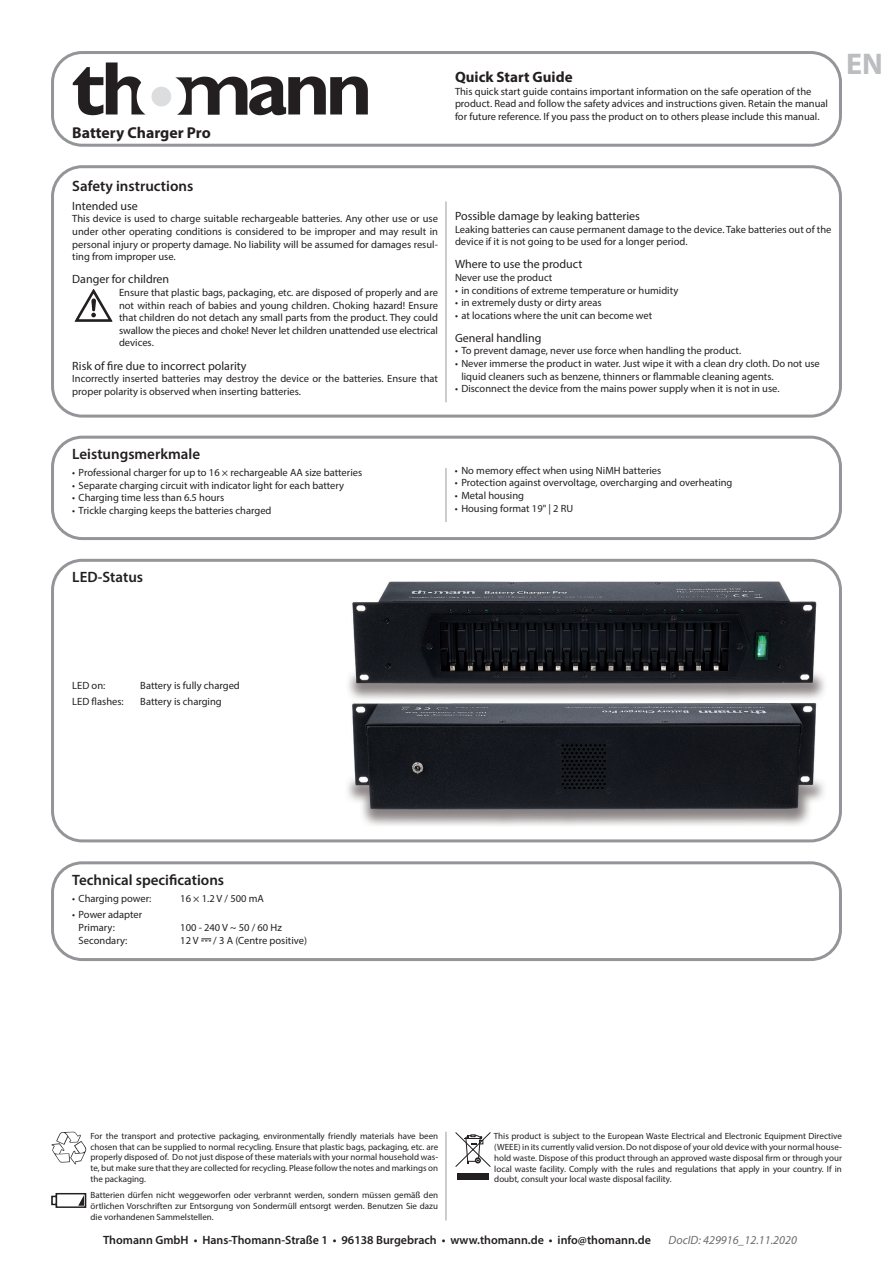
<style>
.page{position:relative;width:893px;height:1263px;background:#fff}
.page>*{position:absolute;margin:0;border:0;box-sizing:border-box;transform-origin:0 0}
.t1{font:700 30px "Myriad Pro";color:#bcbdc0}
.t2{font:700 15.75px "Myriad Pro";color:#231f20}
.t3{font:600 15px "Myriad Pro";color:#231f20}
.t4{font:700 15px "Myriad Pro";color:#231f20}
.t5{font:12px "Myriad Pro";color:#231f20}
.t6{font:600 12px "Myriad Pro";color:#231f20}
.t7{font:italic 12px "Myriad Pro";color:#6c6d70}
.t8{font:10.5px/12.6px "Myriad Pro";color:#231f20}
.t9{font:9px/10.8px "Myriad Pro";color:#231f20;text-align:justify}
</style>
<div class="page">
<div style="left:51px;top:51px;width:791px;height:96px;border:3px solid #939598;border-radius:30px"></div>
<svg style="left:73px;top:62px;width:72px;height:53px"></svg>
<svg style="left:151px;top:76px;width:217px;height:39px"></svg>
<div style="left:51px;top:559px;width:791px;height:283px;border:3px solid #939598;border-radius:30px"></div>
<div style="left:51px;top:436px;width:791px;height:104px;border:3px solid #939598;border-radius:30px"></div>
<div style="left:51px;top:165px;width:791px;height:253px;border:3px solid #939598;border-radius:30px"></div>
<svg style="left:74px;top:289px;width:39px;height:33px"></svg>
<svg style="left:51px;top:1132px;width:35px;height:32px"></svg>
<svg style="left:51px;top:1193px;width:35px;height:15px"></svg>
<div style="left:457px;top:1173px;width:32px;height:6px;background:#231f20"></div>
<svg style="left:455px;top:1132px;width:35px;height:35px"></svg>
<hr style="left:445px;top:1132px;width:2px;height:88px;background:#bcbdc0">
<hr style="left:445px;top:201px;width:2px;height:201px;background:#bcbdc0">
<hr style="left:445px;top:468px;width:2px;height:54px;background:#bcbdc0">
<div style="left:51px;top:861px;width:791px;height:100px;border:3px solid #939598;border-radius:30px"></div>
<svg style="left:201px;top:938px;width:11px;height:4px"></svg>
<img style="left:348px;top:581px;width:476px;height:245px">
<h2 class="t2" style="left:72px;top:123px;width:140px">Battery Charger Pro</h2>
<h3 class="t3" style="left:72px;top:176px;width:123px">Safety instructions</h3>
<p class="t5" style="left:72px;top:198px;width:67px">Intended use</p>
<p class="t8" style="left:72px;top:212px;width:367px;text-align:justify">This device is used to charge suitable rechargeable batteries. Any other use or use under other operating conditions is considered to be improper and may result in personal injury or property damage. No liability will be assumed for damages resul&shy;ting from improper use.</p>
<p class="t5" style="left:72px;top:272px;width:98px">Danger for children</p>
<p class="t8" style="left:119px;top:286px;width:320px;text-align:justify">Ensure that plastic bags, packaging, etc. are disposed of properly and are not within reach of babies and young children. Choking hazard! Ensure that children do not detach any small parts from the product. They could swallow the pieces and choke! Never let children unattended use electrical devices.</p>
<p class="t5" style="left:72px;top:358px;width:176px">Risk of fire due to incorrect polarity</p>
<p class="t8" style="left:72px;top:372px;width:367px">Incorrectly inserted batteries may destroy the device or the batteries. Ensure that proper polarity is observed when inserting batteries.</p>
<h3 class="t4" style="left:455px;top:67px;width:119px">Quick Start Guide</h3>
<p class="t8" style="left:455px;top:85px;width:375px">This quick start guide contains important information on the safe operation of the product. Read and follow the safety advices and instructions given. Retain the manual for future reference. If you pass the product on to others please include this manual.</p>
<h1 class="t1" style="left:846px;top:44px;width:38px">EN</h1>
<p class="t5" style="left:455px;top:208px;width:186px">Possible damage by leaking batteries</p>
<p class="t8" style="left:455px;top:223px;width:378px">Leaking batteries can cause permanent damage to the device. Take batteries out of the device if it is not going to be used for a longer period.</p>
<p class="t5" style="left:455px;top:257px;width:129px">Where to use the product</p>
<p class="t8" style="left:455px;top:271px;width:99px">Never use the product</p>
<p class="t8" style="left:455px;top:283px;width:225px">• in conditions of extreme temperature or humidity</p>
<p class="t8" style="left:455px;top:296px;width:148px">• in extremely dusty or dirty areas</p>
<p class="t8" style="left:455px;top:309px;width:199px">• at locations where the unit can become wet</p>
<p class="t5" style="left:455px;top:330px;width:88px">General handling</p>
<p class="t8" style="left:455px;top:344px;width:288px">• To prevent damage, never use force when handling the product.</p>
<p class="t8" style="left:461px;top:357px;width:360px;text-indent:-6px">• Never immerse the product in water. Just wipe it with a clean dry cloth. Do not use liquid cleaners such as benzene, thinners or flammable cleaning agents.</p>
<p class="t8" style="left:455px;top:382px;width:326px">• Disconnect the device from the mains power supply when it is not in use.</p>
<h3 class="t3" style="left:72px;top:444px;width:129px">Leistungsmerkmale</h3>
<p class="t8" style="left:72px;top:466px;width:291px">• Professional charger for up to 16 × rechargeable AA size batteries</p>
<p class="t8" style="left:72px;top:479px;width:273px">• Separate charging circuit with indicator light for each battery</p>
<p class="t8" style="left:72px;top:491px;width:153px">• Charging time less than 6.5 hours</p>
<p class="t8" style="left:72px;top:504px;width:201px">• Trickle charging keeps the batteries charged</p>
<p class="t8" style="left:455px;top:464px;width:208px">• No memory effect when using NiMH batteries</p>
<p class="t8" style="left:455px;top:476px;width:279px">• Protection against overvoltage, overcharging and overheating</p>
<p class="t8" style="left:455px;top:489px;width:71px">• Metal housing</p>
<p class="t8" style="left:455px;top:502px;width:120px">• Housing format 19" | 2 RU</p>
<h3 class="t3" style="left:72px;top:568px;width:72px">LED-Status</h3>
<p class="t8" style="left:72px;top:679px;width:35px">LED on:</p>
<p class="t8" style="left:140px;top:679px;width:101px">Battery is fully charged</p>
<p class="t8" style="left:72px;top:695px;width:53px">LED flashes:</p>
<p class="t8" style="left:140px;top:695px;width:83px">Battery is charging</p>
<h3 class="t3" style="left:72px;top:870px;width:153px">Technical specifications</h3>
<p class="t8" style="left:72px;top:892px;width:81px">• Charging power:</p>
<p class="t8" style="left:180px;top:892px;width:85px">16 × 1.2 V / 500 mA</p>
<p class="t8" style="left:79px;top:908px;width:65px;text-indent:-6px">• Power adapter<br>Primary:</p>
<p class="t8" style="left:180px;top:921px;width:103px">100 - 240 V ~ 50 / 60 Hz</p>
<p class="t8" style="left:79px;top:933px;width:50px">Secondary:</p>
<p class="t8" style="left:180px;top:933px;width:20px">12 V</p>
<p class="t8" style="left:213px;top:933px;width:95px">/ 3 A (Centre positive)</p>
<p class="t9" style="left:90px;top:1130px;width:349px">For the transport and protective packaging, environmentally friendly materials have been chosen that can be supplied to normal recycling. Ensure that plastic bags, packaging, etc. are properly disposed of. Do not just dispose of these materials with your normal household was&shy;te, but make sure that they are collected for recycling. Please follow the notes and markings on the packaging.</p>
<p class="t9" style="left:91px;top:1190px;width:349px">Batterien dürfen nicht weggeworfen oder verbrannt werden, sondern müssen gemäß den örtlichen Vorschriften zur Entsorgung von Sondermüll entsorgt werden. Benutzen Sie dazu die vorhandenen Sammelstellen.</p>
<p class="t9" style="left:494px;top:1131px;width:350px">This product is subject to the European Waste Electrical and Electronic Equipment Directive (WEEE) in its currently valid version. Do not dispose of your old device with your normal house&shy;hold waste. Dispose of this product through an approved waste disposal firm or through your local waste facility. Comply with the rules and regulations that apply in your country. If in doubt, consult your local waste disposal facility.</p>
<p class="t6" style="left:103px;top:1233px;width:549px">Thomann GmbH • Hans-Thomann-Straße 1 • 96138 Burgebrach • www.thomann.de • info@thomann.de</p>
<p class="t7" style="left:669px;top:1233px;width:130px">DocID: 429916_12.11.2020</p>
</div>
